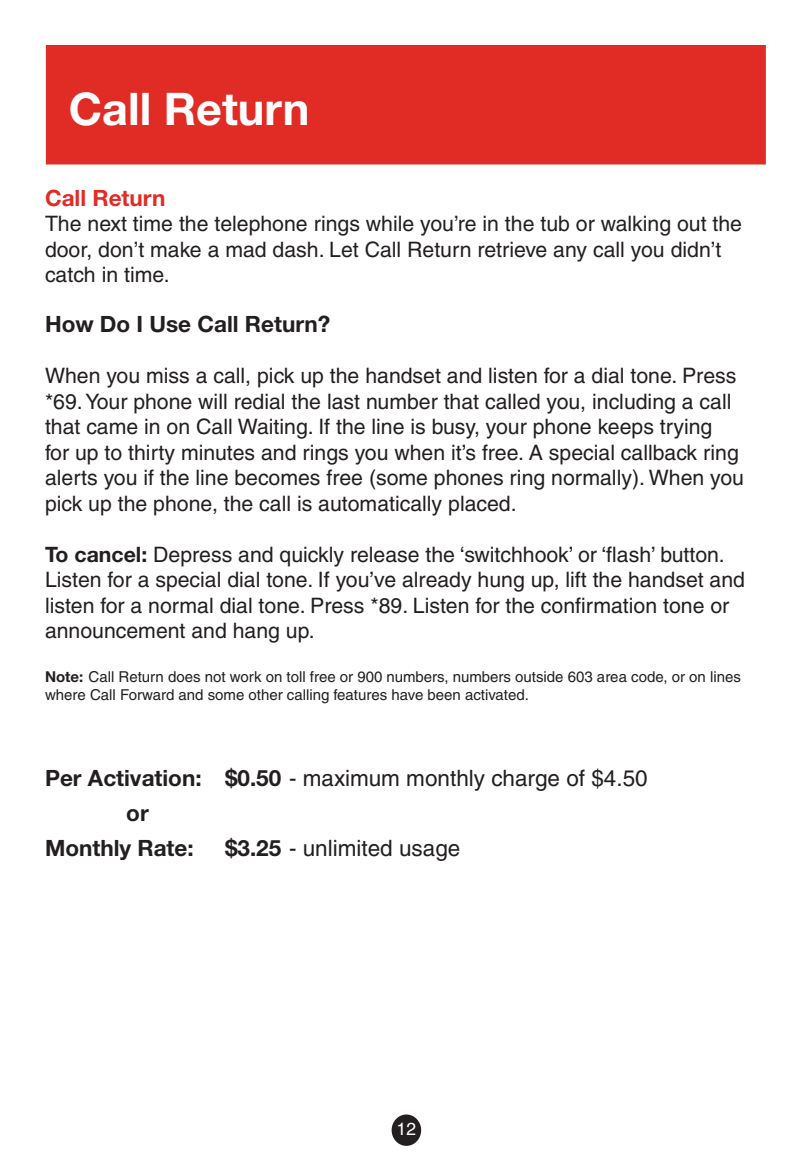
<style>
.page{position:relative;width:810px;height:1170px;background:#fff}
.page>*{position:absolute;margin:0;border:0;box-sizing:border-box;transform-origin:0 0}
.t1{font:700 45px "Helvetica Neue";color:#fff}
.t2{font:22.5px "Helvetica";color:#231f20}
.t3{font:700 22.5px/35px "Helvetica Neue";color:#231f20}
.t4{font:700 22.5px "Helvetica Neue";color:#e12c26}
.t5{font:21.25px/25.5px "Helvetica";color:#231f20}
.t6{font:17.5px "Helvetica";color:#fff}
.t7{font:15px/18px "Helvetica";color:#231f20}
.s1{font-family:"Helvetica Neue";font-weight:700}
</style>
<div class="page">
<div style="left:46px;top:45px;width:720px;height:119px;background:#e12c26"></div>
<div style="left:393px;top:1116px;width:27px;height:29px;background:#231f20;border-radius:50%"></div>
<div style="left:392px;top:1115px;width:29px;height:31px;border:2px solid #231f20;border-radius:50%"></div>
<h1 class="t1" style="left:69px;top:81px;width:242px">Call Return</h1>
<p class="t4" style="left:45px;top:184px;width:122px">Call Return</p>
<p class="t5" style="left:45px;top:211px;width:699px">The next time the telephone rings while you’re in the tub or walking out the door, don’t make a mad dash. Let Call Return retrieve any call you didn’t catch in time.</p>
<p class="t3" style="left:45px;top:306px;width:287px">How Do I Use Call Return?</p>
<p class="t5" style="left:45px;top:363px;width:701px">When you miss a call, pick up the handset and listen for a dial tone. Press *69. Your phone will redial the last number that called you, including a call that came in on Call Waiting. If the line is busy, your phone keeps trying<br>for up to thirty minutes and rings you when it’s free. A special callback ring alerts you if the line becomes free (some phones ring normally). When you pick up the phone, the call is automatically placed.</p>
<p class="t5" style="left:45px;top:542px;width:702px"><span class="s1">To cancel:</span> Depress and quickly release the ‘switchhook’ or ‘flash’ button.<br>Listen for a special dial tone. If you’ve already hung up, lift the handset and listen for a normal dial tone. Press *89. Listen for the confirmation tone or announcement and hang up.</p>
<p class="t7" style="left:45px;top:667px;width:698px"><span class="s1">Note:</span> Call Return does not work on toll free or 900 numbers, numbers outside 603 area code, or on lines where Call Forward and some other calling features have been activated.</p>
<p class="t2" style="left:45px;top:765px;width:604px"><span class="s1">Per Activation: $0.50</span> - maximum monthly charge of $4.50</p>
<p class="t3" style="left:45px;top:795px;width:150px;text-indent:81px">or<br>Monthly Rate:</p>
<p class="t2" style="left:225px;top:835px;width:237px"><span class="s1">$3.25</span> - unlimited usage</p>
<p class="t6" style="left:397px;top:1119px;width:21px">12</p>
</div>
